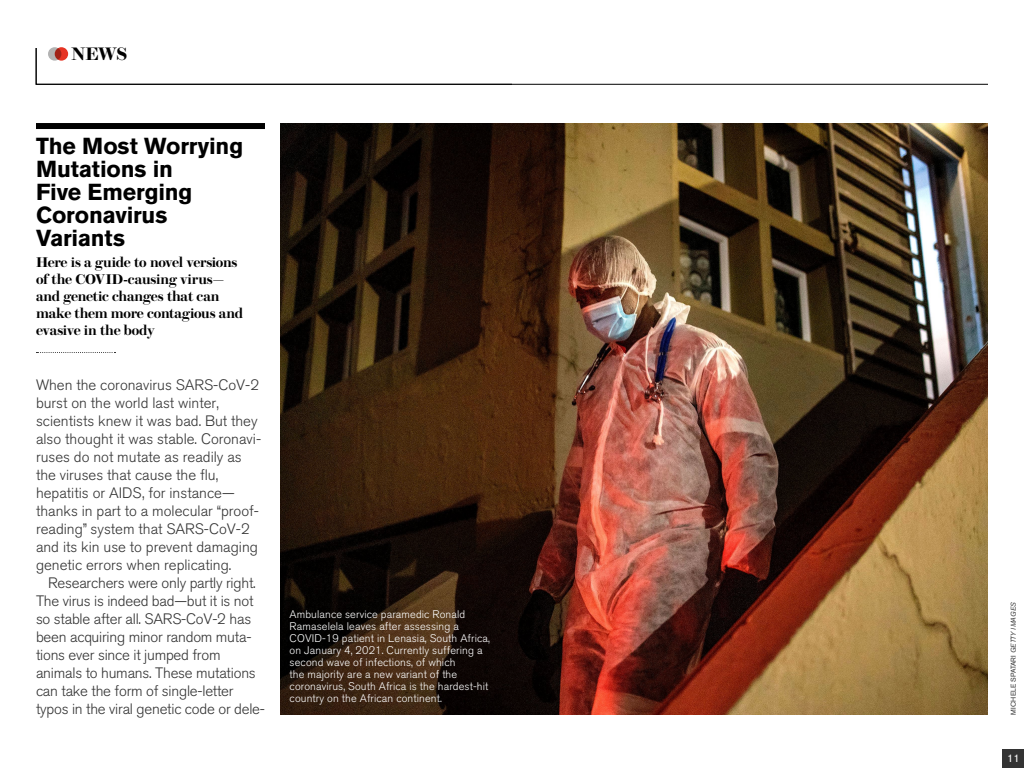
<style>
.page{position:relative;width:1024px;height:768px;background:#fff}
.page>*{position:absolute;margin:0;border:0;box-sizing:border-box;transform-origin:0 0}
.t1{font:700 23px/23px "Akzidenz Grotesk BE";letter-spacing:-.01em;color:#000}
.t2{font:600 18px "Brunel Deck";color:#000}
.t3{font:300 15px/18px "Akzidenz Grotesk BQ";color:#333}
.t4{font:600 14px/17px "Brunel Deck";letter-spacing:-.02em;color:#000}
.t5{font:300 11px/12px "Akzidenz Grotesk BQ";letter-spacing:.01em;color:#fff}
.t6{font:11px "Akzidenz Grotesk BE";color:#fff}
.t7{font:7px "Akzidenz Grotesk BE";letter-spacing:.02em;color:#333}
.s1{font-weight:900}
.s2{font-style:italic}
</style>
<div class="page">
<div style="left:36px;top:123px;width:229px;height:6px;background:#000"></div>
<svg style="left:36px;top:352px;width:79px;height:1px"></svg>
<svg style="left:36px;top:48px;width:952px;height:37px"></svg>
<div style="left:48px;top:47px;width:13px;height:14px;background:#b3b3b3;border-radius:50%"></div>
<svg style="left:55px;top:47px;width:13px;height:14px"></svg>
<img style="left:280px;top:123px;width:708px;height:592px">
<div style="left:1003px;top:749px;width:21px;height:19px;background:#333"></div>
<p class="t2" style="left:71px;top:44px;width:58px">NEWS</p>
<h1 class="t1" style="left:36px;top:135px;width:209px">The Most Worrying<br>Mutations in<br>Five Emerging<br>Coronavirus<br>Variants</h1>
<p class="t4" style="left:36px;top:254px;width:209px">Here is a guide to novel versions of the COVID-causing virus<span class="s1">— </span>and genetic changes that can make them more contagious and evasive in the body</p>
<p class="t3" style="left:36px;top:376px;width:227px">When the coronavirus SARS-CoV-2 burst on the world last winter, scientists knew it was bad. But they also thought it was stable. Coronavi&shy;ruses do not mutate as readily as the viruses that cause the flu, hepatitis or AIDS, for instance— thanks in part to a molecular “proof&shy;reading” system that SARS-CoV-2 and its kin use to prevent damaging genetic errors when replicating.</p>
<p class="t3" style="left:36px;top:574px;width:231px;text-indent:12px">Researchers were only partly right.<br>The virus is indeed bad—but it is not so stable after all. SARS-CoV-2 has been acquiring minor random muta&shy;tions ever since it jumped from animals to humans. These mutations can take the form of single-letter typos in the viral genetic code or dele-</p>
<p class="t5" style="left:290px;top:608px;width:202px">Ambulance service paramedic Ronald Ramaselela leaves after assessing a COVID-19 patient in Lenasia, South Africa, on January 4, 2021. Currently suffering a second wave of infections, of which<br>the majority are a new variant of the coronavirus, South Africa is the hardest-hit country on the African continent.</p>
<p class="t7" style="left:1009px;top:715px;width:115px;rotate:-90deg">MICHELE SPATARI <span class="s2">GETTY IMAGES</span></p>
<p class="t6" style="left:1007px;top:752px;width:14px">11</p>
</div>
